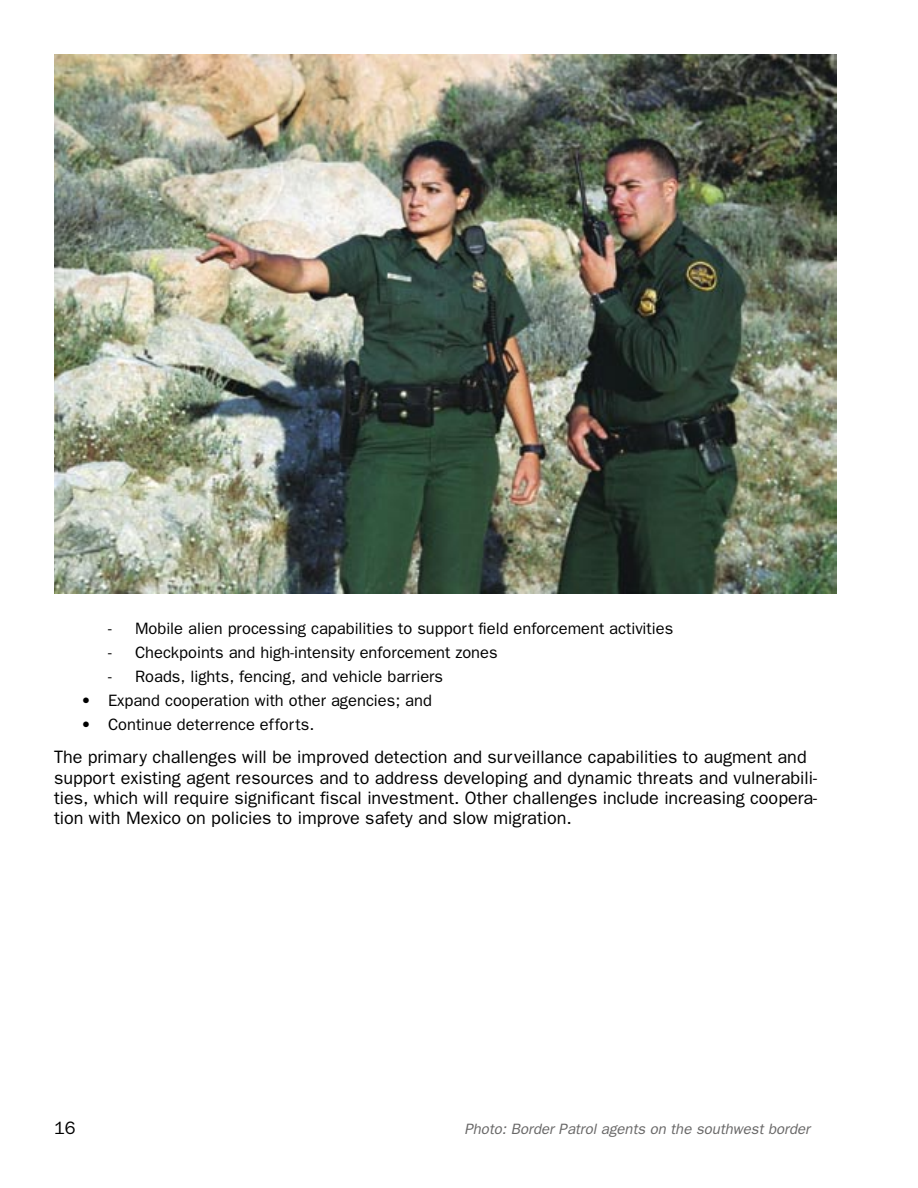
<style>
.page{position:relative;width:918px;height:1188px;background:#fff}
.page>*{position:absolute;margin:0;border:0;box-sizing:border-box;transform-origin:0 0}
.t1{font:18px/20.2px "Franklin Gothic";color:#000}
.t2{font:16.5px "Franklin Gothic";color:#000}
.t3{font:italic 15px "Franklin Gothic";color:#686767}
</style>
<div class="page">
<img style="left:54px;top:54px;width:783px;height:540px">
<p class="t2" style="left:108px;top:619px;width:567px">- Mobile alien processing capabilities to support field enforcement activities</p>
<p class="t2" style="left:108px;top:643px;width:391px">- Checkpoints and high-intensity enforcement zones</p>
<p class="t2" style="left:108px;top:667px;width:337px">- Roads, lights, fencing, and vehicle barriers</p>
<p class="t2" style="left:81px;top:691px;width:353px">• Expand cooperation with other agencies; and</p>
<p class="t2" style="left:81px;top:715px;width:235px">• Continue deterrence efforts.</p>
<p class="t1" style="left:54px;top:747px;width:765px">The primary challenges will be improved detection and surveillance capabilities to augment and support existing agent resources and to address developing and dynamic threats and vulnerabili&shy;ties, which will require significant fiscal investment. Other challenges include increasing coopera&shy;tion with Mexico on policies to improve safety and slow migration.</p>
<p class="t1" style="left:54px;top:1117px;width:23px">16</p>
<p class="t3" style="left:464px;top:1120px;width:347px">Photo: Border Patrol agents on the southwest border</p>
</div>
